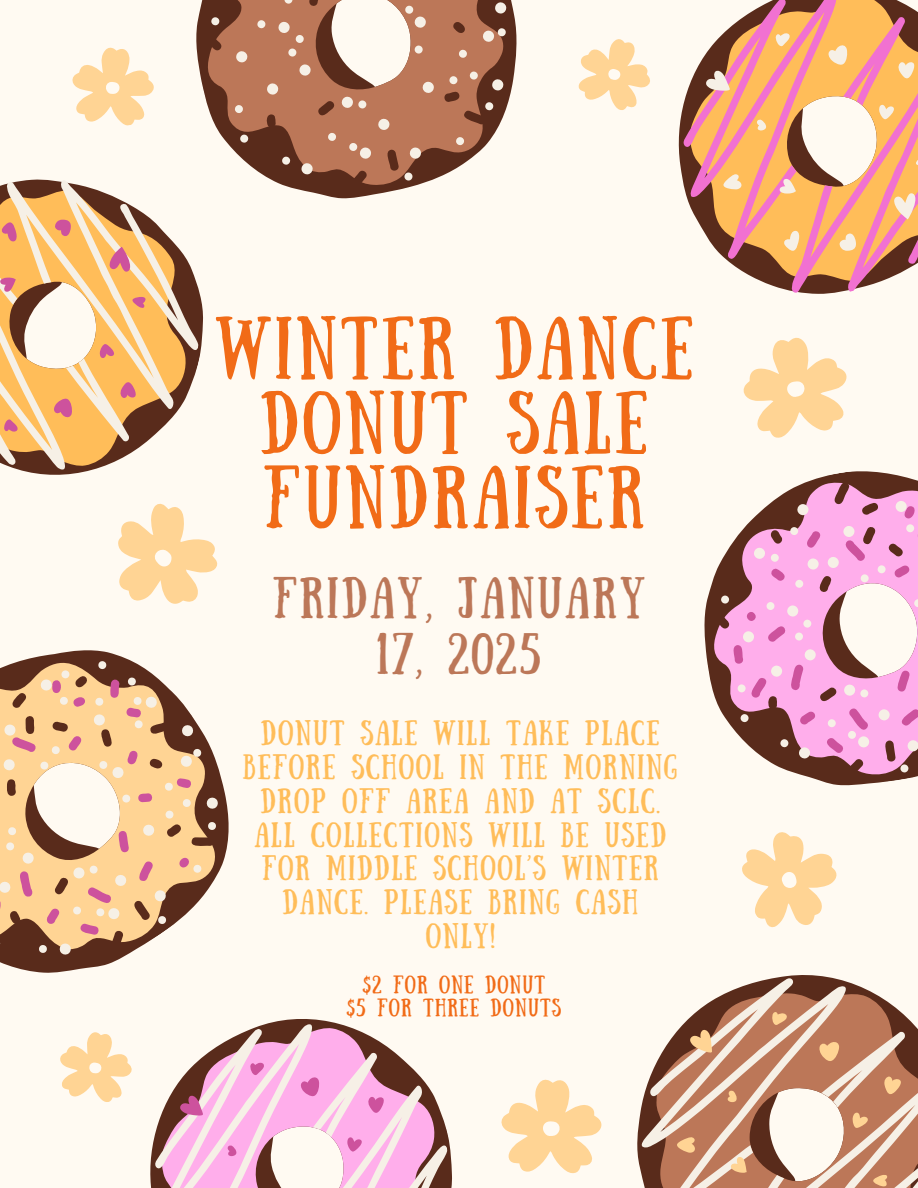
<style>
.page{position:relative;width:918px;height:1188px;background:#fffaf2}
.page>*{position:absolute;margin:0;border:0;box-sizing:border-box;transform-origin:0 0}
.t1{font:63.15px/74.6px "Sunday";letter-spacing:.055em;color:#f16b17;text-align:center}
.t2{font:41.4px/56.2px "Sunday";letter-spacing:.065em;color:#bc7758;text-align:center}
.t3{font:25.05px/33.8px "Sunday";letter-spacing:.065em;color:#ffbd59;text-align:center}
.t4{font:18px "Sunday";letter-spacing:.065em;color:#f16b17}
</style>
<div class="page">
<svg style="left:678px;top:107px;width:204px;height:187px"></svg>
<svg style="left:683px;top:0;width:235px;height:281px"></svg>
<svg style="left:150px;top:1019px;width:302px;height:169px"></svg>
<svg style="left:159px;top:1034px;width:263px;height:154px"></svg>
<svg style="left:0;top:179px;width:203px;height:296px"></svg>
<svg style="left:0;top:196px;width:173px;height:264px;fill:#ffbd59"></svg>
<svg style="left:637px;top:975px;width:196px;height:202px"></svg>
<svg style="left:642px;top:978px;width:276px;height:210px"></svg>
<svg style="left:674px;top:1011px;width:228px;height:177px"></svg>
<svg style="left:704px;top:471px;width:186px;height:195px"></svg>
<svg style="left:708px;top:474px;width:210px;height:312px;fill:#ffaeeb"></svg>
<svg style="left:150px;top:1019px;width:134px;height:11px"></svg>
<svg style="left:0;top:650px;width:229px;height:323px"></svg>
<svg style="left:163px;top:179px;width:40px;height:50px"></svg>
<svg style="left:171px;top:179px;width:32px;height:41px"></svg>
<svg style="left:179px;top:179px;width:13px;height:35px"></svg>
<svg style="left:192px;top:0;width:325px;height:217px"></svg>
<svg style="left:118px;top:503px;width:100px;height:101px"></svg>
<svg style="left:743px;top:337px;width:104px;height:101px"></svg>
<svg style="left:742px;top:832px;width:95px;height:96px"></svg>
<svg style="left:72px;top:47px;width:82px;height:79px"></svg>
<svg style="left:501px;top:1079px;width:101px;height:95px"></svg>
<svg style="left:60px;top:1032px;width:72px;height:70px"></svg>
<svg style="left:578px;top:39px;width:72px;height:71px"></svg>
<p class="t1" style="left:214px;top:304px;width:480px">WINTER DANCE<br>DONUT SALE<br>FUNDRAISER</p>
<p class="t2" style="left:273px;top:566px;width:374px">FRIDAY, JANUARY<br>17, 2025</p>
<p class="t3" style="left:243px;top:714px;width:436px">DONUT SALE WILL TAKE PLACE<br>BEFORE SCHOOL IN THE MORNING<br>DROP OFF AREA AND AT SCLC.<br>ALL COLLECTIONS WILL BE USED<br>FOR MIDDLE SCHOOL’S WINTER<br>DANCE. PLEASE BRING CASH<br>ONLY!</p>
<p class="t4" style="left:363px;top:972px;width:184px">$2 FOR ONE DONUT</p>
<p class="t4" style="left:347px;top:995px;width:216px">$5 FOR THREE DONUTS</p>
</div>
